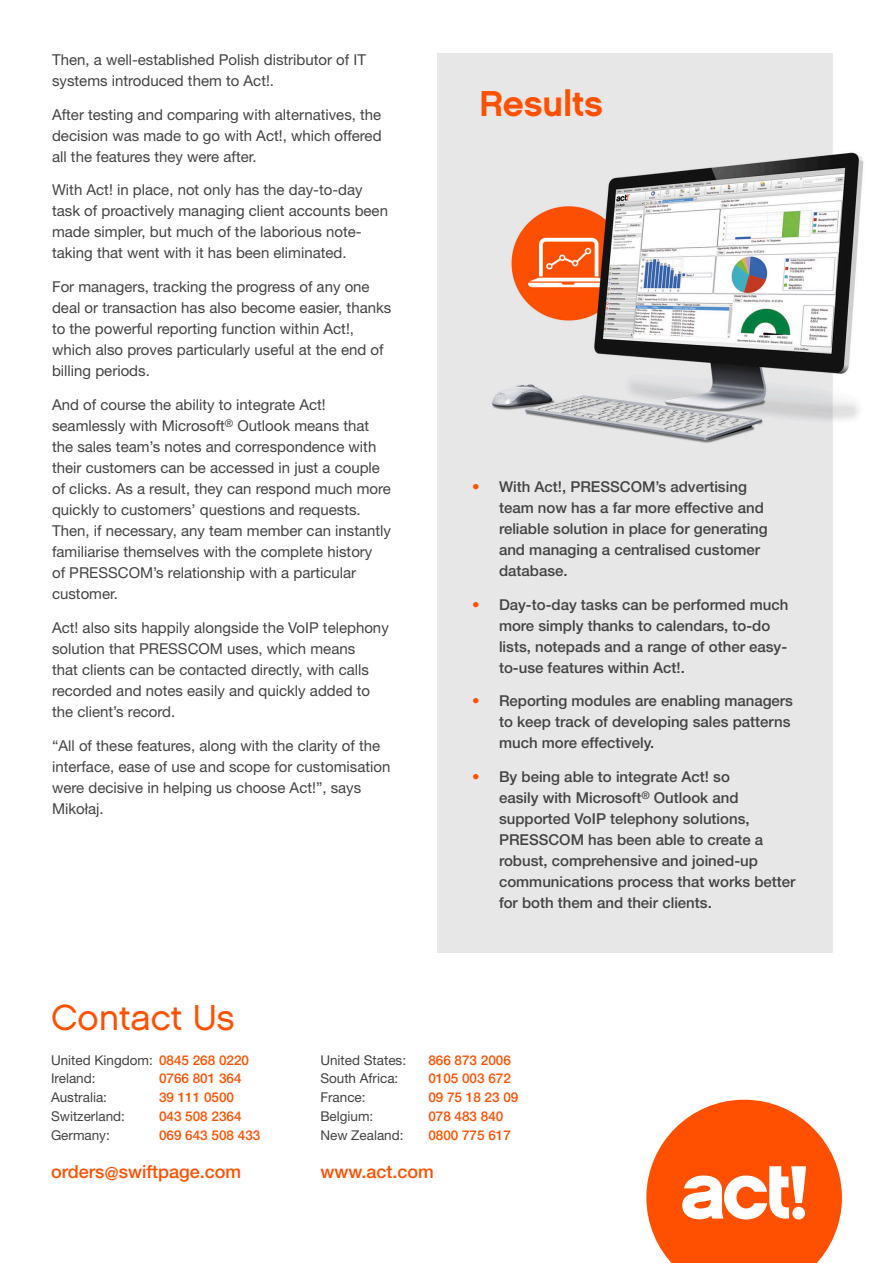
<style>
.page{position:relative;width:893px;height:1263px;background:#fff}
.page>*{position:absolute;margin:0;border:0;box-sizing:border-box;transform-origin:0 0}
.t1{font:36px "Chalet London Nineteen Sixty";color:#fe5000}
.t2{font:36px "Chalet New York Nineteen Sixty";color:#fe5000}
.t3{font:500 18px "Helvetica Neue";color:#fe5000}
.New_B1{font:15px/21px "Helvetica Neue";color:#434343}
.t4{font:500 15px/21px "Helvetica Neue";color:#434343}
.t5{font:13.5px/18.8px "Helvetica Neue";color:#434343}
.t6{font:500 13.5px "Helvetica Neue";color:#fe5000}
.s1{color:#fe5000}
.s2{font-weight:500;color:#fe5000}
</style>
<div class="page">
<img style="left:438px;top:53px;width:426px;height:899px">
<svg style="left:646px;top:1100px;width:196px;height:163px"></svg>
<p class="New_B1" style="left:52px;top:49px;width:315px">Then, a well-established Polish distributor of IT systems introduced them to Act!.</p>
<p class="New_B1" style="left:52px;top:104px;width:331px;text-align:justify">After testing and comparing with alternatives, the decision was made to go with Act!, which offered all the features they were after.</p>
<p class="New_B1" style="left:52px;top:179px;width:337px">With Act! in place, not only has the day-to-day task of proactively managing client accounts been made simpler, but much of the laborious note&shy;taking that went with it has been eliminated.</p>
<p class="New_B1" style="left:52px;top:276px;width:341px">For managers, tracking the progress of any one deal or transaction has also become easier, thanks to the powerful reporting function within Act!, which also proves particularly useful at the end of billing periods.</p>
<p class="New_B1" style="left:52px;top:394px;width:340px">And of course the ability to integrate Act! seamlessly with Microsoft<sup>®</sup> Outlook means that the sales team’s notes and correspondence with their customers can be accessed in just a couple of clicks. As a result, they can respond much more quickly to customers’ questions and requests.<br>Then, if necessary, any team member can instantly familiarise themselves with the complete history<br>of PRESSCOM’s relationship with a particular customer.</p>
<p class="New_B1" style="left:52px;top:617px;width:338px">Act! also sits happily alongside the VoIP telephony solution that PRESSCOM uses, which means<br>that clients can be contacted directly, with calls recorded and notes easily and quickly added to the client’s record.</p>
<p class="New_B1" style="left:52px;top:734px;width:340px">“All of these features, along with the clarity of the interface, ease of use and scope for customisation were decisive in helping us choose Act!”, says Mikołaj.</p>
<h3 class="t2" style="left:479px;top:81px;width:125px">Results</h3>
<p class="t4" style="left:499px;top:476px;width:270px;text-indent:-27px"><span class="s1">•</span> With Act!, PRESSCOM’s advertising team now has a far more effective and reliable solution in place for generating and managing a centralised customer database.</p>
<p class="t4" style="left:499px;top:594px;width:291px;text-indent:-27px"><span class="s1">•</span> Day-to-day tasks can be performed much more simply thanks to calendars, to-do lists, notepads and a range of other easy&shy;to-use features within Act!.</p>
<p class="t4" style="left:499px;top:690px;width:296px;text-indent:-27px"><span class="s1">•</span> Reporting modules are enabling managers to keep track of developing sales patterns much more effectively.</p>
<p class="t4" style="left:499px;top:766px;width:298px;text-indent:-27px"><span class="s1">•</span> By being able to integrate Act! so<br>easily with Microsoft<sup>®</sup> Outlook and supported VoIP telephony solutions, PRESSCOM has been able to create a robust, comprehensive and joined-up communications process that works better for both them and their clients.</p>
<h3 class="t1" style="left:51px;top:995px;width:185px">Contact Us</h3>
<h3 class="t5" style="left:51px;top:1050px;width:200px">United Kingdom: <span class="s2">0845 268 0220<br></span>Ireland:</h3>
<h3 class="t6" style="left:159px;top:1070px;width:84px">0766 801 364</h3>
<h3 class="t5" style="left:51px;top:1088px;width:57px">Australia:</h3>
<h3 class="t6" style="left:159px;top:1089px;width:77px">39 111 0500</h3>
<h3 class="t5" style="left:51px;top:1106px;width:75px">Switzerland:</h3>
<h3 class="t6" style="left:159px;top:1108px;width:84px">043 508 2364</h3>
<h3 class="t5" style="left:51px;top:1125px;width:60px">Germany:</h3>
<h3 class="t6" style="left:159px;top:1127px;width:103px">069 643 508 433</h3>
<h3 class="t3" style="left:51px;top:1161px;width:192px">orders@swiftpage.com</h3>
<h3 class="t5" style="left:320px;top:1050px;width:87px">United States:</h3>
<h3 class="t6" style="left:428px;top:1052px;width:84px">866 873 2006</h3>
<h3 class="t5" style="left:320px;top:1069px;width:80px">South Africa:</h3>
<h3 class="t6" style="left:428px;top:1070px;width:84px">0105 003 672</h3>
<h3 class="t5" style="left:320px;top:1088px;width:47px">France:</h3>
<h3 class="t6" style="left:428px;top:1089px;width:92px">09 75 18 23 09</h3>
<h3 class="t5" style="left:320px;top:1106px;width:55px">Belgium:</h3>
<h3 class="t6" style="left:428px;top:1108px;width:77px">078 483 840</h3>
<h3 class="t5" style="left:320px;top:1125px;width:85px">New Zealand:</h3>
<h3 class="t6" style="left:428px;top:1127px;width:84px">0800 775 617</h3>
<h3 class="t3" style="left:320px;top:1161px;width:115px">www.act.com</h3>
</div>
